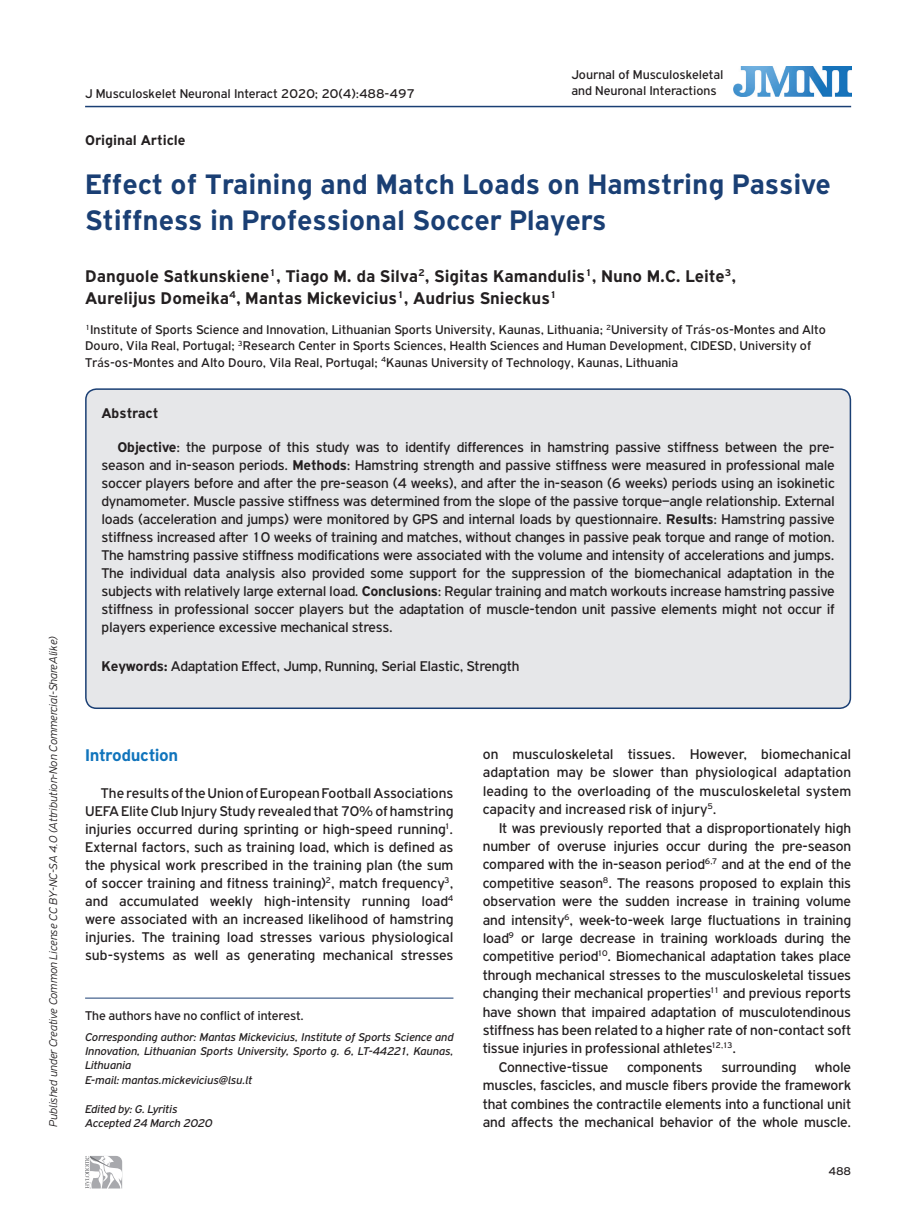
<style>
.page{position:relative;width:915px;height:1212px;background:#fff}
.page>*{position:absolute;margin:0;border:0;box-sizing:border-box;transform-origin:0 0}
.BASIC_TITLE{font:700 30px/36px "PF Highway Gothic";color:#1a3f74}
.AUTHOR{font:700 18px/21.6px "PF Highway Gothic";color:#231f20}
.TITLE_BOLD{font:700 18px "PF Highway Gothic";letter-spacing:-.02em;color:#1074bc}
.TEXT_BASIC{font:15px/18.5px "PF Highway Gothic";letter-spacing:-.005em;color:#231f20;text-align:justify}
.TEXT_ABSTRACT{font:15px/18px "PF Highway Gothic";letter-spacing:-.015em;color:#231f20;text-align:justify}
.TEXT_KEYWORDS{font:15px "PF Highway Gothic";letter-spacing:-.015em;color:#231f20}
.TYPE_OF_ARTICLE{font:700 15px "PF Highway Gothic";color:#231f20}
.TITLE_ABSTRACT{font:700 15px "PF Highway Gothic";color:#231f20}
.TITLE_ADDRESS{font:13.5px/16.2px "PF Highway Gothic";color:#231f20}
.CONFLICT_OF_INTEREST{font:13.5px "PF Highway Gothic";letter-spacing:-.01em;color:#231f20}
.CORRESPONDING_AUTHOR{font:italic 12px/14.4px "PF Highway Gothic";letter-spacing:-.005em;color:#231f20;text-align:justify}
.t1{font:italic 300 12px "PF Highway Gothic";color:#231f20}
.t2{font:12px "PF Highway Gothic";color:#231f20}
.s1{font-family:"Myriad Pro"}
.s2{font-weight:700}
</style>
<div class="page">
<hr style="left:85px;top:106px;width:765px;height:1px;background:#1a3f74">
<div style="left:86px;top:389px;width:764px;height:319px;background:#e6e7e9;border-radius:11px"></div>
<div style="left:85px;top:388px;width:765px;height:321px;border:2px solid #1a3f74;border-radius:11px"></div>
<hr style="left:85px;top:998px;width:368px;height:1px;background:#1a3f74">
<img style="left:733px;top:66px;width:118px;height:31px">
<svg style="left:85px;top:1156px;width:38px;height:33px"></svg>
<p class="t1" style="left:47px;top:1127px;width:492px;rotate:-90deg">Published under Creative Common License CC BY-NC-SA 4.0 (Attribution-Non Commercial-ShareAlike)</p>
<p class="TITLE_ADDRESS" style="left:85px;top:85px;width:331px">J Musculoskelet Neuronal Interact 2020; 20(4):488-497</p>
<p class="TITLE_ADDRESS" style="left:571px;top:66px;width:153px">Journal of Musculoskeletal</p>
<p class="TITLE_ADDRESS" style="left:571px;top:82px;width:146px">and Neuronal Interactions</p>
<p class="TYPE_OF_ARTICLE" style="left:85px;top:132px;width:102px">Original Article</p>
<p class="BASIC_TITLE" style="left:85px;top:166px;width:747px">Effect of Training and Match Loads on Hamstring Passive<br>Stiffness in Professional Soccer Players</p>
<p class="AUTHOR" style="left:85px;top:265px;width:652px">Danguole Satkunskiene<sup>1</sup>, Tiago M. da Silva<sup>2</sup>, Sigitas Kamandulis<sup>1</sup>, Nuno M.C. Leite<sup>3</sup>,<br>Aurelijus Domeika<sup>4</sup>, Mantas Mickevicius<sup>1</sup>, Audrius Snieckus<sup>1</sup></p>
<p class="TITLE_ADDRESS" style="left:85px;top:322px;width:742px"><sup>1</sup>Institute of Sports Science and Innovation, Lithuanian Sports University, Kaunas, Lithuania; <sup>2</sup>University of Tr<span class="s1">á</span>s-os-Montes and Alto<br>Douro, Vila Real, Portugal; <sup>3</sup>Research Center in Sports Sciences, Health Sciences and Human Development, CIDESD, University of<br>Tr<span class="s1">á</span>s-os-Montes and Alto Douro, Vila Real, Portugal; <sup>4</sup>Kaunas University of Technology, Kaunas, Lithuania</p>
<p class="TITLE_ABSTRACT" style="left:101px;top:405px;width:58px">Abstract</p>
<p class="TEXT_ABSTRACT" style="left:101px;top:438px;width:734px;text-indent:16px"><span class="s2">Objective</span>: the purpose of this study was to identify differences in hamstring passive stiffness between the pre&shy;season and in-season periods. <span class="s2">Methods</span>: Hamstring strength and passive stiffness were measured in professional male soccer players before and after the pre-season (4 weeks), and after the in-season (6 weeks) periods using an isokinetic dynamometer. Muscle passive stiffness was determined from the slope of the passive torque–angle relationship. External loads (acceleration and jumps) were monitored by GPS and internal loads by questionnaire. <span class="s2">Results</span>: Hamstring passive stiffness increased after 10 weeks of training and matches, without changes in passive peak torque and range of motion.<br>The hamstring passive stiffness modifications were associated with the volume and intensity of accelerations and jumps.<br>The individual data analysis also provided some support for the suppression of the biomechanical adaptation in the subjects with relatively large external load. <span class="s2">Conclusions</span>: Regular training and match workouts increase hamstring passive stiffness in professional soccer players but the adaptation of muscle-tendon unit passive elements might not occur if players experience excessive mechanical stress.</p>
<p class="TEXT_KEYWORDS" style="left:101px;top:658px;width:419px"><span class="s2">Keywords:</span> Adaptation Effect, Jump, Running, Serial Elastic, Strength</p>
<p class="TITLE_BOLD" style="left:85px;top:745px;width:95px">Introduction</p>
<p class="TEXT_BASIC" style="left:85px;top:784px;width:370px;line-height:18px;text-indent:16px">The results of the Union of European Football Associations UEFA Elite Club Injury Study revealed that 70% of hamstring injuries occurred during sprinting or high-speed running<sup>1</sup>.<br>External factors, such as training load, which is defined as the physical work prescribed in the training plan (the sum of soccer training and fitness training)<sup>2</sup>, match frequency<sup>3</sup>, and accumulated weekly high-intensity running load<sup>4 </sup>were associated with an increased likelihood of hamstring injuries. The training load stresses various physiological sub-systems as well as generating mechanical stresses</p>
<p class="CONFLICT_OF_INTEREST" style="left:85px;top:1008px;width:220px">The authors have no conflict of interest.</p>
<p class="CORRESPONDING_AUTHOR" style="left:85px;top:1029px;width:370px">Corresponding author: Mantas Mickevicius, Institute of Sports Science and Innovation, Lithuanian Sports University, Sporto g. 6, LT-44221, Kaunas, Lithuania</p>
<p class="CORRESPONDING_AUTHOR" style="left:85px;top:1072px;width:169px">E-mail: mantas.mickevicius@lsu.lt</p>
<p class="CORRESPONDING_AUTHOR" style="left:85px;top:1101px;width:94px">Edited by: G. Lyritis</p>
<p class="CORRESPONDING_AUTHOR" style="left:85px;top:1116px;width:129px">Accepted 24 March 2020</p>
<p class="TEXT_BASIC" style="left:482px;top:745px;width:370px">on musculoskeletal tissues. However, biomechanical adaptation may be slower than physiological adaptation leading to the overloading of the musculoskeletal system capacity and increased risk of injury<sup>5</sup>.</p>
<p class="TEXT_BASIC" style="left:482px;top:818px;width:370px;text-indent:16px">It was previously reported that a disproportionately high number of overuse injuries occur during the pre-season compared with the in-season period<sup>6,7</sup> and at the end of the competitive season<sup>8</sup>. The reasons proposed to explain this observation were the sudden increase in training volume and intensity<sup>6</sup>, week-to-week large fluctuations in training load<sup>9</sup> or large decrease in training workloads during the competitive period<sup>10</sup>. Biomechanical adaptation takes place through mechanical stresses to the musculoskeletal tissues changing their mechanical properties<sup>11</sup> and previous reports have shown that impaired adaptation of musculotendinous stiffness has been related to a higher rate of non-contact soft tissue injuries in professional athletes<sup>12,13</sup>.</p>
<p class="TEXT_BASIC" style="left:482px;top:1057px;width:370px;text-indent:16px">Connective-tissue components surrounding whole muscles, fascicles, and muscle fibers provide the framework that combines the contractile elements into a functional unit and affects the mechanical behavior of the whole muscle.</p>
<p class="t2" style="left:828px;top:1165px;width:24px">488</p>
</div>
